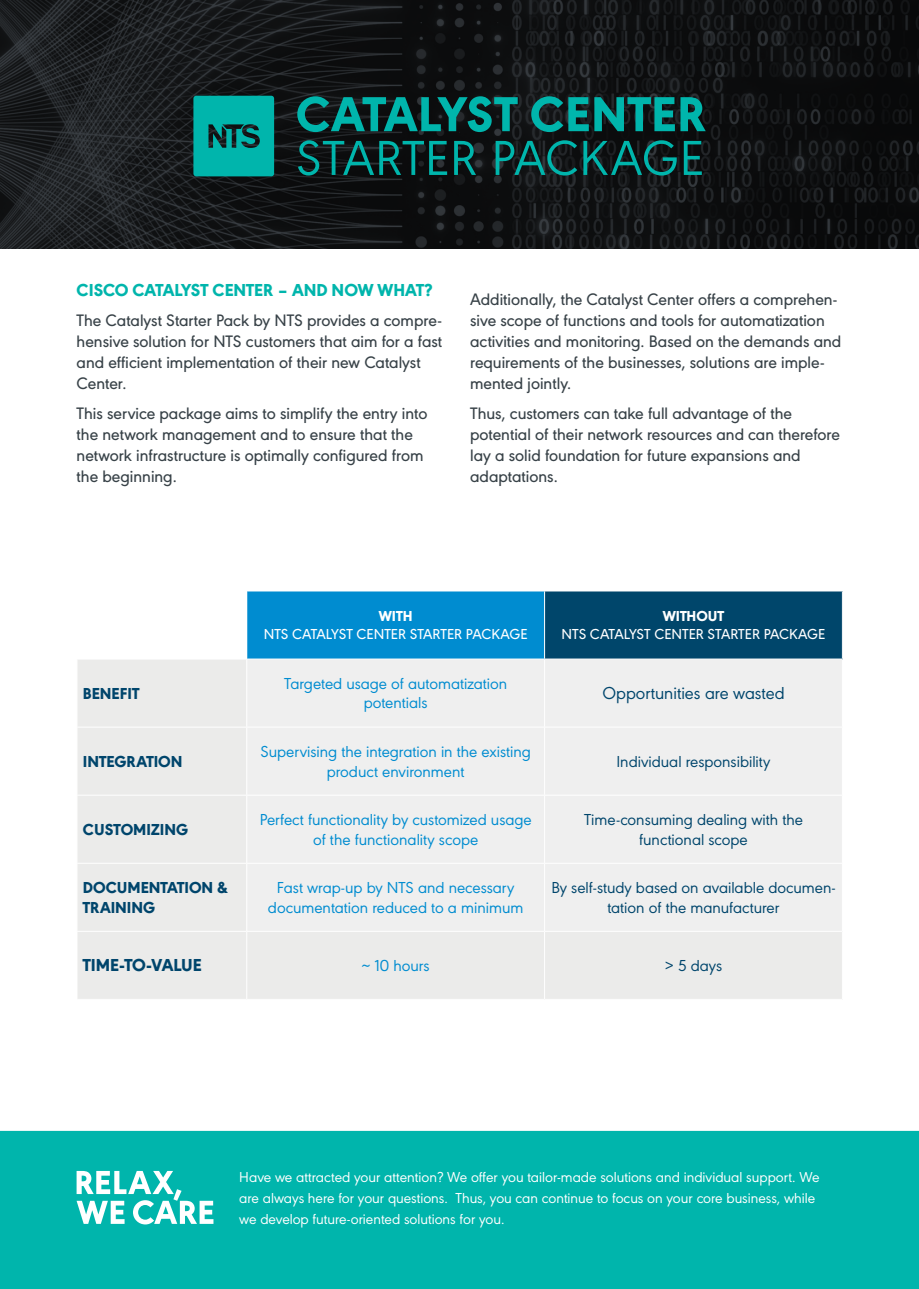
<style>
.page{position:relative;width:919px;height:1289px;background:#fff}
.page>*{position:absolute;margin:0;border:0;box-sizing:border-box;transform-origin:0 0}
.t1{font:800 51px/43.7px "URW Geometric";letter-spacing:.015em;color:#00b5ac}
.Fließtext{font:800 18px "URW Geometric";color:#00b5ac}
.t2{font:18px "URW Geometric";color:#00456c}
.t3{font:800 18px "URW Geometric";color:#00456c}
.Fließtext-2{font:500 17.25px/21px "URW Geometric";color:#384248}
.t4{font:16.5px/19.8px "URW Geometric";color:#008cd0;text-align:center}
.t5{font:16.5px/19.8px "URW Geometric";color:#00456c;text-align:center}
.t6{font:800 16.5px/19.8px "URW Geometric";color:#00456c}
.Fließtext-3{font:15px/21px "URW Geometric";color:#fff}
.t7{font:500 15px "URW Geometric";color:#fff}
.t8{font:800 15px "URW Geometric";color:#fff}
.s1{font-weight:400}
</style>
<div class="page">
<div style="left:0;top:1130px;width:918px;height:158px;background:#00b5ac"></div>
<img style="left:0;top:0;width:918px;height:248px">
<svg style="left:77px;top:1170px;width:136px;height:54px"></svg>
<div style="left:247px;top:591px;width:297px;height:68px;background:#008cd0"></div>
<div style="left:544px;top:591px;width:298px;height:68px;background:#00466b"></div>
<div style="left:78px;top:660px;width:168px;height:270px;background:#ebebea"></div>
<div style="left:247px;top:659px;width:297px;height:271px;background:#efefef"></div>
<div style="left:545px;top:659px;width:297px;height:271px;background:#efefef"></div>
<div style="left:77px;top:931px;width:170px;height:68px;background:#ebebea"></div>
<div style="left:247px;top:931px;width:297px;height:68px;background:#ebebea"></div>
<div style="left:544px;top:931px;width:298px;height:68px;background:#ebebea"></div>
<hr style="left:544px;top:591px;width:1px;height:67px;background:#fff">
<hr style="left:247px;top:658px;width:297px;height:1px;background:#fff">
<hr style="left:544px;top:658px;width:298px;height:1px;background:#fff">
<hr style="left:77px;top:726px;width:170px;height:1px;background:#fff">
<hr style="left:247px;top:726px;width:297px;height:1px;background:#fff">
<hr style="left:544px;top:726px;width:298px;height:1px;background:#fff">
<hr style="left:77px;top:794px;width:170px;height:1px;background:#fff">
<hr style="left:247px;top:794px;width:297px;height:1px;background:#fff">
<hr style="left:544px;top:794px;width:298px;height:1px;background:#fff">
<hr style="left:77px;top:862px;width:170px;height:1px;background:#fff">
<hr style="left:247px;top:862px;width:297px;height:1px;background:#fff">
<hr style="left:544px;top:862px;width:298px;height:1px;background:#fff">
<hr style="left:77px;top:931px;width:1px;height:68px;background:#fff">
<hr style="left:246px;top:931px;width:1px;height:68px;background:#fff">
<hr style="left:544px;top:931px;width:1px;height:68px;background:#fff">
<svg style="left:193px;top:96px;width:81px;height:80px;background:#02a49c"></svg>
<p class="t1" style="left:296px;top:89px;width:411px">CATALYST CENTER<br><span class="s1">STARTER PACKAGE</span></p>
<p class="Fließtext" style="left:77px;top:277px;width:357px">CISCO CATALYST CENTER – AND NOW WHAT?</p>
<p class="Fließtext-2" style="left:77px;top:308px;width:367px">The Catalyst Starter Pack by NTS provides a compre&shy;hensive solution for NTS customers that aim for a fast and efficient implementation of their new Catalyst Center.</p>
<p class="Fließtext-2" style="left:77px;top:401px;width:352px">This service package aims to simplify the entry into the network management and to ensure that the network infrastructure is optimally configured from the beginning.</p>
<p class="Fließtext-2" style="left:470px;top:287px;width:373px">Additionally, the Catalyst Center offers a comprehen&shy;sive scope of functions and tools for automatization activities and monitoring. Based on the demands and requirements of the businesses, solutions are imple&shy;mented jointly.</p>
<p class="Fließtext-2" style="left:470px;top:401px;width:371px">Thus, customers can take full advantage of the potential of their network resources and can therefore lay a solid foundation for future expansions and adaptations.</p>
<p class="t8" style="left:379px;top:605px;width:35px">WITH</p>
<p class="t7" style="left:264px;top:623px;width:265px">NTS CATALYST CENTER STARTER PACKAGE</p>
<p class="t8" style="left:662px;top:605px;width:63px">WITHOUT</p>
<p class="t7" style="left:561px;top:623px;width:265px">NTS CATALYST CENTER STARTER PACKAGE</p>
<p class="t6" style="left:83px;top:682px;width:58px">BENEFIT</p>
<p class="t4" style="left:284px;top:672px;width:225px">Targeted usage of automatization potentials</p>
<p class="t2" style="left:602px;top:680px;width:184px">Opportunities are wasted</p>
<p class="t6" style="left:83px;top:750px;width:101px">INTEGRATION</p>
<p class="t4" style="left:260px;top:740px;width:272px">Supervising the integration in the existing product environment</p>
<p class="t5" style="left:616px;top:750px;width:156px">Individual responsibility</p>
<p class="t6" style="left:83px;top:818px;width:107px">CUSTOMIZING</p>
<p class="t4" style="left:260px;top:808px;width:273px">Perfect functionality by customized usage of the functionality scope</p>
<p class="t5" style="left:584px;top:808px;width:220px">Time-consuming dealing with the functional scope</p>
<p class="t6" style="left:83px;top:876px;width:147px">DOCUMENTATION &amp;<br>TRAINING</p>
<p class="t4" style="left:268px;top:876px;width:257px">Fast wrap-up by NTS and necessary documentation reduced to a minimum</p>
<p class="t5" style="left:551px;top:876px;width:286px">By self-study based on available documen&shy;tation of the manufacturer</p>
<p class="t3" style="left:83px;top:951px;width:120px">TIME-TO-VALUE</p>
<p class="t4" style="left:361px;top:954px;width:70px">∼ 10 hours</p>
<p class="t5" style="left:664px;top:954px;width:59px">&gt; 5 days</p>
<p class="Fließtext-3" style="left:239px;top:1165px;width:581px">Have we attracted your attention? We offer you tailor-made solutions and individual support. We are always here for your questions. Thus, you can continue to focus on your core business, while we develop future-oriented solutions for you.</p>
</div>
